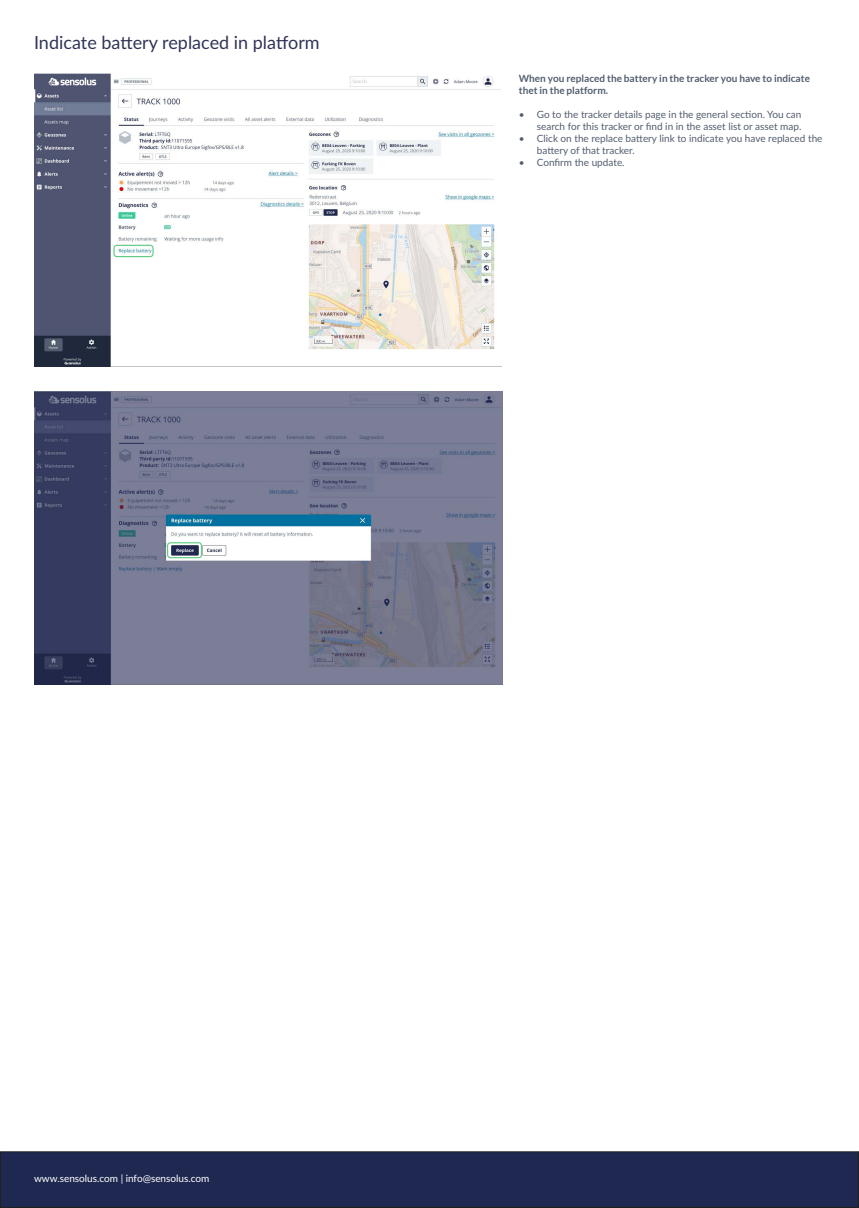
<style>
.page{position:relative;width:859px;height:1208px;background:#fff}
.page>*{position:absolute;margin:0;border:0;box-sizing:border-box;transform-origin:0 0}
.t1{font:18px "Lato";color:#303457}
.t2{font:10px/12px "Lato";color:#535e6f;text-align:right}
.t3{font:700 10px/12px "Lato";color:#535e6f}
.t4{font:10px "Lato";color:#fff}
</style>
<div class="page">
<div style="left:1px;top:1151px;width:857px;height:56px;background:#1e2850"></div>
<div style="left:0;top:1151px;width:859px;height:57px;border:1px solid #221f1f"></div>
<img style="left:34px;top:74px;width:468px;height:293px">
<div style="left:113px;top:245px;width:41px;height:12px;border:1px solid #62cc86;border-radius:3px"></div>
<img style="left:34px;top:391px;width:468px;height:294px">
<div style="left:167px;top:542px;width:35px;height:16px;border:1px solid #62cc86;border-radius:3px"></div>
<h1 class="t1" style="left:34px;top:29px;width:287px">Indicate battery replaced in platform</h1>
<p class="t3" style="left:519px;top:73px;width:293px">When you replaced the battery in the tracker you have to indicate thet in the platform.</p>
<p class="t2" style="left:519px;top:109px;width:284px">• Go to the tracker details page in the general section. You can search for this tracker or find in in the asset list or asset map.</p>
<p class="t2" style="left:537px;top:133px;width:287px;text-align:left;text-indent:-18px">• Click on the replace battery link to indicate you have replaced the battery of that tracker.</p>
<p class="t2" style="left:519px;top:157px;width:107px">• Confirm the update.</p>
<p class="t4" style="left:34px;top:1174px;width:177px">www.sensolus.com | info@sensolus.com</p>
</div>
